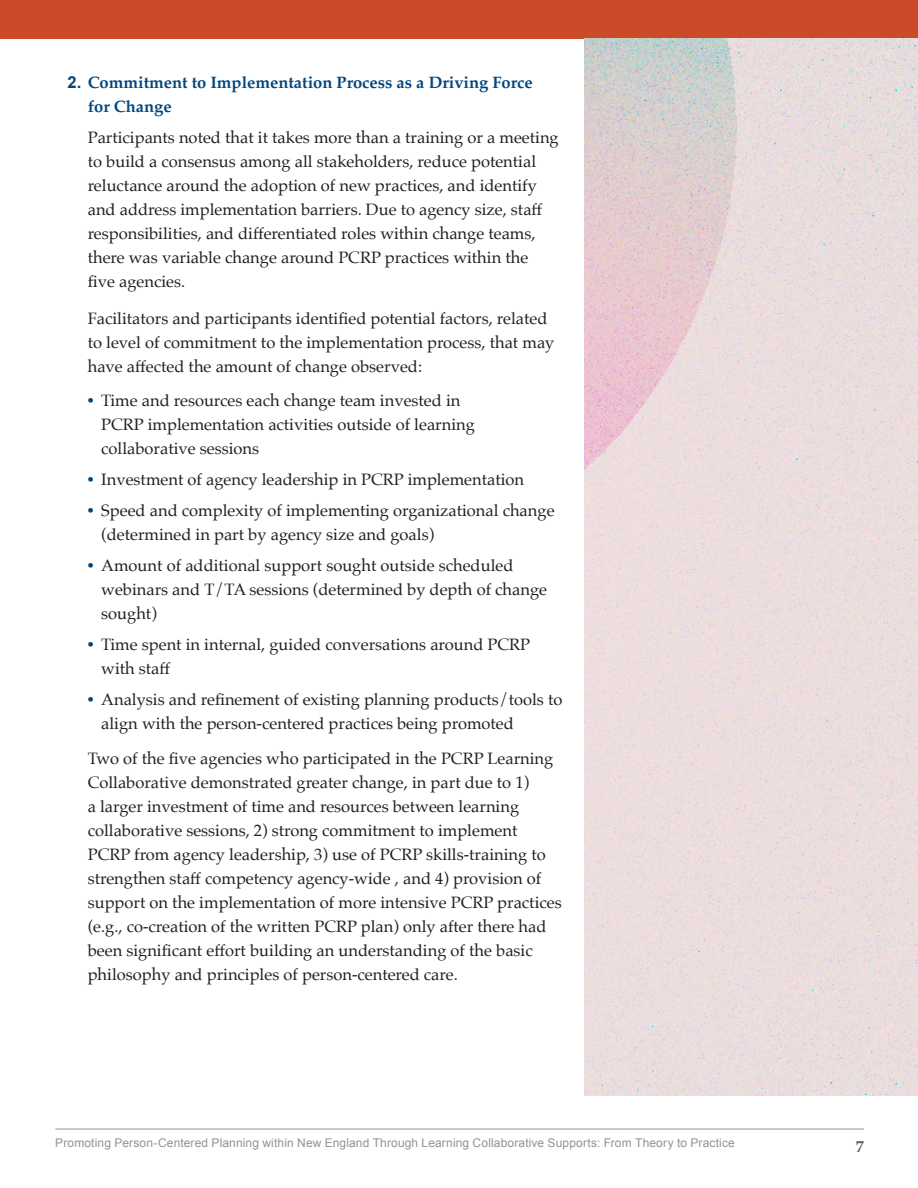
<style>
.page{position:relative;width:918px;height:1188px;background:#fff}
.page>*{position:absolute;margin:0;border:0;box-sizing:border-box;transform-origin:0 0}
.P_indent{font:16.5px/24px "Palatino";color:#231f20}
.t1{font:700 16.5px/24px "Palatino";color:#00467e}
.t2{font:700 16.5px "Palatino";color:#57585a}
.t3{font:12px "Arial";letter-spacing:.01em;color:#919396}
.s1{font-family:"Arial"}
.s2{font-family:"Arial";font-weight:700;color:#00467e}
</style>
<div class="page">
<div style="left:0;top:0;width:918px;height:39px;background:#cb4a27"></div>
<hr style="left:55px;top:1129px;width:809px;height:1px;background:#919396">
<img style="left:584px;top:39px;width:334px;height:1056px">
<p class="t1" style="left:88px;top:70px;width:447px;text-indent:-20px"><span class="s1">2.</span> Commitment to Implementation Process as a Driving Force for Change</p>
<p class="P_indent" style="left:88px;top:125px;width:473px">Participants noted that it takes more than a training or a meeting to build a consensus among all stakeholders, reduce potential reluctance around the adoption of new practices, and identify and address implementation barriers. Due to agency size, staff responsibilities, and differentiated roles within change teams, there was variable change around PCRP practices within the five agencies.</p>
<p class="P_indent" style="left:88px;top:306px;width:468px">Facilitators and participants identified potential factors, related to level of commitment to the implementation process, that may have affected the amount of change observed:</p>
<p class="P_indent" style="left:101px;top:389px;width:375px;text-indent:-14px"><span class="s2">•</span> Time and resources each change team invested in<br>PCRP implementation activities outside of learning collaborative sessions</p>
<p class="P_indent" style="left:88px;top:468px;width:438px"><span class="s2">•</span> Investment of agency leadership in PCRP implementation</p>
<p class="P_indent" style="left:101px;top:499px;width:455px;text-indent:-14px"><span class="s2">•</span> Speed and complexity of implementing organizational change (determined in part by agency size and goals)</p>
<p class="P_indent" style="left:101px;top:554px;width:447px;text-indent:-14px"><span class="s2">•</span> Amount of additional support sought outside scheduled webinars and T/TA sessions (determined by depth of change sought)</p>
<p class="P_indent" style="left:101px;top:633px;width:431px;text-indent:-14px"><span class="s2">•</span> Time spent in internal, guided conversations around PCRP with staff</p>
<p class="P_indent" style="left:101px;top:688px;width:463px;text-indent:-14px"><span class="s2">•</span> Analysis and refinement of existing planning products/tools to align with the person-centered practices being promoted</p>
<p class="P_indent" style="left:88px;top:746px;width:475px">Two of the five agencies who participated in the PCRP Learning Collaborative demonstrated greater change, in part due to 1)<br>a larger investment of time and resources between learning collaborative sessions, 2) strong commitment to implement PCRP from agency leadership, 3) use of PCRP skills-training to strengthen staff competency agency-wide , and 4) provision of support on the implementation of more intensive PCRP practices (e.g., co-creation of the written PCRP plan) only after there had been significant effort building an understanding of the basic philosophy and principles of person-centered care.</p>
<p class="t3" style="left:55px;top:1135px;width:681px">Promoting Person-Centered Planning within New England Through Learning Collaborative Supports: From Theory to Practice</p>
<p class="t2" style="left:856px;top:1132px;width:10px">7</p>
</div>
